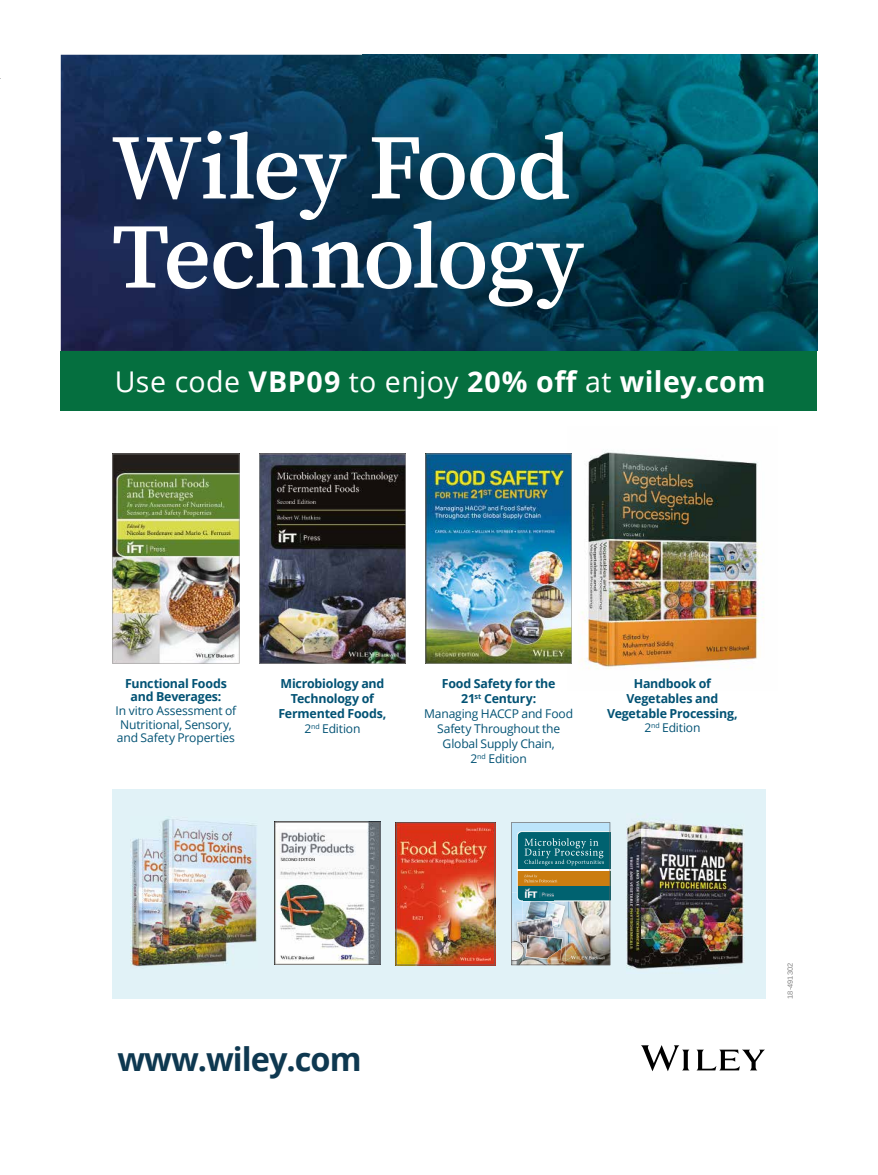
<style>
.page{position:relative;width:878px;height:1175px;background:#fff}
.page>*{position:absolute;margin:0;border:0;box-sizing:border-box;transform-origin:0 0}
.t1{font:600 92.4px/89.1px "Source Serif Pro";letter-spacing:-.02em;color:#fff}
.t2{font:700 32.4px "Open Sans";letter-spacing:-.03em;color:#0e3850}
.t3{font:700 28.5px "Open Sans";letter-spacing:.02em;color:#fff}
.t4{font:700 12.45px/15.1px "Open Sans";letter-spacing:-.015em;color:#025274;text-align:center}
.t5{font:12.15px/15.1px "Open Sans";letter-spacing:-.015em;color:#025274}
.t6{font:7.5px "Liberation Sans";color:#878787}
.s1{font-weight:400}
</style>
<div class="page">
<div style="left:61px;top:351px;width:756px;height:59px;background:#056f3f"></div>
<div style="left:112px;top:788px;width:653px;height:210px;background:#e1f2f7"></div>
<img style="left:567px;top:451px;width:197px;height:218px">
<img style="left:61px;top:55px;width:756px;height:296px">
<img style="left:112px;top:453px;width:127px;height:210px">
<img style="left:259px;top:453px;width:146px;height:210px">
<img style="left:425px;top:453px;width:147px;height:210px">
<img style="left:396px;top:822px;width:99px;height:143px">
<img style="left:511px;top:822px;width:99px;height:143px">
<img style="left:131px;top:818px;width:126px;height:149px">
<img style="left:626px;top:815px;width:118px;height:154px">
<img style="left:274px;top:822px;width:106px;height:142px">
<svg style="left:641px;top:1045px;width:123px;height:26px"></svg>
<h1 class="t1" style="left:112px;top:127px;width:474px">Wiley Food<br>Technology</h1>
<h3 class="t3" style="left:115px;top:361px;width:652px"><span class="s1">Use code</span> VBP09 <span class="s1">to enjoy</span> 20% off <span class="s1">at</span> wiley.com</h3>
<p class="t4" style="left:125px;top:676px;width:103px;line-height:13.6px">Functional Foods and Beverages:</p>
<p class="t5" style="left:116px;top:703px;width:122px;line-height:13.6px">In vitro Assessment of<br>Nutritional, Sensory, and Safety Properties</p>
<p class="t4" style="left:278px;top:675px;width:110px">Microbiology and<br>Technology of<br>Fermented Foods,</p>
<p class="t5" style="left:304px;top:721px;width:58px">2<sup>nd</sup> Edition</p>
<p class="t4" style="left:442px;top:675px;width:115px">Food Safety for the<br>21<sup>st</sup> Century:</p>
<p class="t5" style="left:424px;top:705px;width:150px;text-align:center">Managing HACCP and Food<br>Safety Throughout the<br>Global Supply Chain,<br>2<sup>nd</sup> Edition</p>
<p class="t4" style="left:607px;top:675px;width:132px">Handbook of<br>Vegetables and<br>Vegetable Processing,</p>
<p class="t5" style="left:644px;top:720px;width:58px">2<sup>nd</sup> Edition</p>
<h2 class="t2" style="left:117px;top:1036px;width:246px">www.wiley.com</h2>
<p class="t6" style="left:786px;top:998px;width:37px;rotate:-90deg">18-491302</p>
</div>
